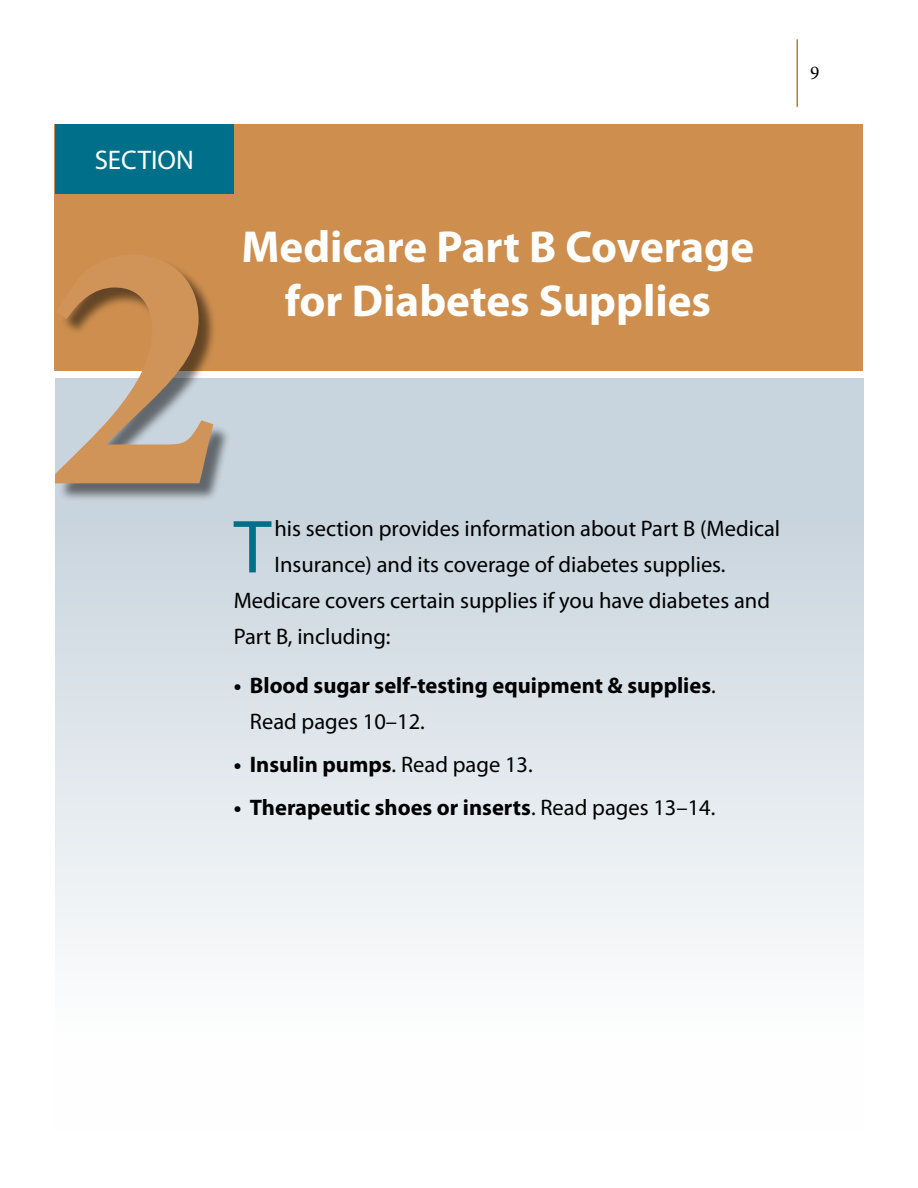
<style>
.page{position:relative;width:918px;height:1188px;background:#fff}
.page>*{position:absolute;margin:0;border:0;box-sizing:border-box;transform-origin:0 0}
.t1{font:700 360px "Minion Pro";color:#d19458}
.Body_Text_13{font:75.9px "Myriad Pro";color:#00708a}
.Section_Header{font:700 45px/54px "Myriad Pro";color:#fff;text-align:center}
.t2{font:27px "Myriad Pro";color:#fff}
.Body_Text_13-2{font:22.5px "Myriad Pro";color:#000}
.t3{font:700 22.5px/36px "Myriad Pro";color:#000}
.t4{font:19.5px "Minion Pro";color:#000}
.s1{font-weight:400}
</style>
<div class="page">
<div style="left:55px;top:124px;width:808px;height:247px;background:#ce8f4e"></div>
<hr style="left:796px;top:39px;width:2px;height:68px;background:#c4792f">
<div style="left:56px;top:378px;width:808px;height:756px;background:linear-gradient(to bottom,#c0ced9,#fff)"></div>
<div style="left:55px;top:124px;width:179px;height:70px;background:#00708a"></div>
<div style="left:58px;top:258px;width:174px;height:244px;background:#000;opacity:.52"></div>
<p class="t2" style="left:95px;top:143px;width:101px">SECTION</p>
<h1 class="t1" style="left:43px;top:115px;width:181px">2</h1>
<h1 class="Section_Header" style="left:242px;top:221px;width:514px">Medicare Part B Coverage for Diabetes Supplies</h1>
<p class="Body_Text_13" style="left:234px;top:500px;width:39px">T</p>
<p class="Body_Text_13-2" style="left:274px;top:515px;width:507px">his section provides information about Part B (Medical</p>
<p class="Body_Text_13-2" style="left:274px;top:551px;width:453px">Insurance) and its coverage of diabetes supplies.</p>
<p class="Body_Text_13-2" style="left:234px;top:587px;width:538px">Medicare covers certain supplies if you have diabetes and</p>
<p class="Body_Text_13-2" style="left:234px;top:623px;width:158px">Part B, including:</p>
<p class="t3" style="left:250px;top:668px;width:467px;text-indent:-16px">• Blood sugar self-testing equipment &amp; supplies<span class="s1">.<br>Read pages 10–12.</span></p>
<p class="t3" style="left:234px;top:747px;width:301px">• Insulin pumps<span class="s1">. Read page 13.</span></p>
<p class="t3" style="left:234px;top:790px;width:483px">• Therapeutic shoes or inserts<span class="s1">. Read pages 13–14.</span></p>
<p class="t4" style="left:810px;top:59px;width:11px">9</p>
</div>
